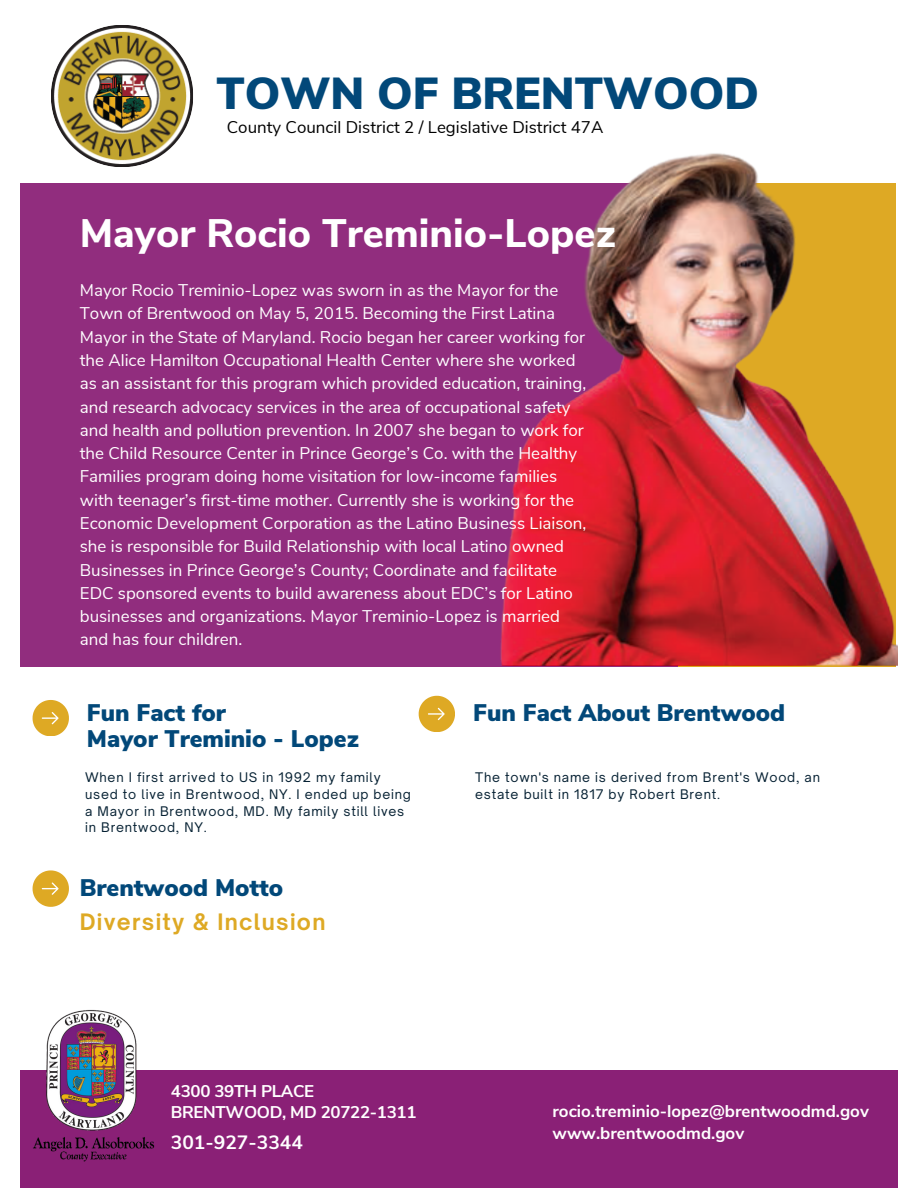
<style>
.page{position:relative;width:918px;height:1188px;background:#fff}
.page>*{position:absolute;margin:0;border:0;box-sizing:border-box;transform-origin:0 0}
.t1{font:900 44.7px "Nunito Sans";color:#024879}
.t2{font:800 39.75px "Nunito Sans";color:#fff}
.t3{font:900 24px "Nunito Sans";color:#024879}
.t4{font:700 21.75px "Open Sauce One";letter-spacing:.06em;color:#dea924}
.t5{font:700 19.2px "Nunito Sans";color:#fff}
.t6{font:16.95px/23.2px "Nunito Sans";color:#fff}
.t7{font:700 16.95px "Nunito Sans";color:#fff}
.t8{font:16.95px "Nunito Sans";color:#000}
.t9{font:700 16.95px "Nunito Sans";letter-spacing:-.02em;color:#fff}
.t10{font:12.75px/17px "Open Sauce One";letter-spacing:.06em;color:#062133}
</style>
<div class="page">
<div style="left:20px;top:183px;width:659px;height:484px;background:#912d7e"></div>
<div style="left:20px;top:1070px;width:878px;height:118px;background:#8a2076"></div>
<svg style="left:33px;top:700px;width:36px;height:36px"></svg>
<svg style="left:419px;top:696px;width:36px;height:36px"></svg>
<img style="left:33px;top:1010px;width:122px;height:152px">
<img style="left:500px;top:153px;width:398px;height:513px">
<svg style="left:33px;top:870px;width:36px;height:36px"></svg>
<img style="left:51px;top:25px;width:142px;height:142px;border-radius:50%">
<p class="t1" style="left:216px;top:64px;width:544px">TOWN OF BRENTWOOD</p>
<p class="t8" style="left:227px;top:116px;width:378px">County Council District 2 / Legislative District 47A</p>
<p class="t2" style="left:80px;top:207px;width:538px">Mayor Rocio Treminio-Lopez</p>
<p class="t6" style="left:80px;top:279px;width:508px">Mayor Rocio Treminio-Lopez was sworn in as the Mayor for the Town of Brentwood on May 5, 2015. Becoming the First Latina Mayor in the State of Maryland. Rocio began her career working for the Alice Hamilton Occupational Health Center where she worked as an assistant for this program which provided education, training, and research advocacy services in the area of occupational safety and health and pollution prevention. In 2007 she began to work for the Child Resource Center in Prince George’s Co. with the Healthy Families program doing home visitation for low-income families with teenager’s first-time mother. Currently she is working for the Economic Development Corporation as the Latino Business Liaison, she is responsible for Build Relationship with local Latino owned Businesses in Prince George’s County; Coordinate and facilitate EDC sponsored events to build awareness about EDC’s for Latino businesses and organizations. Mayor Treminio-Lopez is married and has four children.</p>
<p class="t3" style="left:87px;top:697px;width:141px">Fun Fact for</p>
<p class="t3" style="left:87px;top:722px;width:274px">Mayor Treminio - Lopez</p>
<p class="t10" style="left:85px;top:768px;width:327px">When I first arrived to US in 1992 my family used to live in Brentwood, NY. I ended up being a Mayor in Brentwood, MD. My family still lives in Brentwood, NY.</p>
<p class="t3" style="left:80px;top:872px;width:205px">Brentwood Motto</p>
<p class="t4" style="left:80px;top:908px;width:247px">Diversity &amp; Inclusion</p>
<p class="t3" style="left:473px;top:697px;width:314px">Fun Fact About Brentwood</p>
<p class="t10" style="left:475px;top:768px;width:346px">The town's name is derived from Brent's Wood, an estate built in 1817 by Robert Brent.</p>
<p class="t9" style="left:171px;top:1080px;width:145px">4300 39TH PLACE</p>
<p class="t9" style="left:171px;top:1100px;width:247px">BRENTWOOD, MD 20722-1311</p>
<p class="t5" style="left:171px;top:1130px;width:133px">301-927-3344</p>
<p class="t7" style="left:552px;top:1100px;width:318px">rocio.treminio-lopez@brentwoodmd.gov</p>
<p class="t7" style="left:553px;top:1122px;width:193px">www.brentwoodmd.gov</p>
</div>
